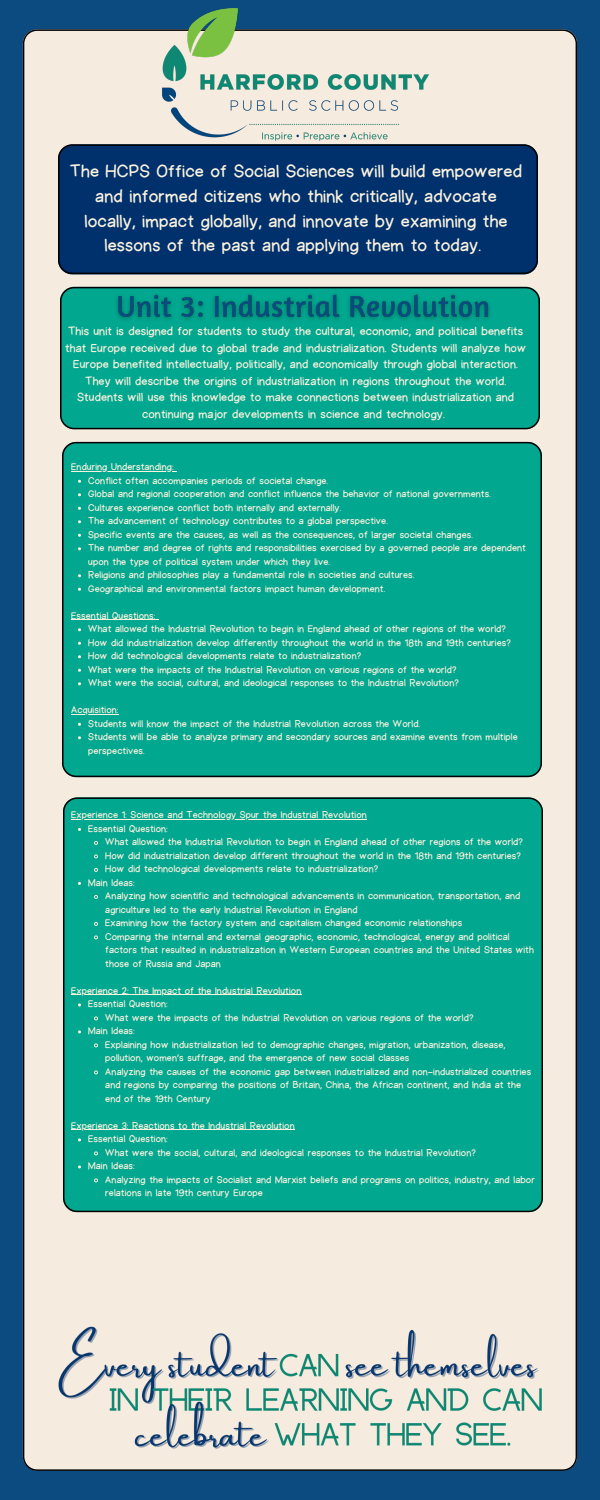
<style>
.page{position:relative;width:600px;height:1500px;background:#0b4b7f}
.page>*{position:absolute;margin:0;border:0;box-sizing:border-box;transform-origin:0 0}
.t1{font:18px/24.8px "Halley";letter-spacing:.01em;color:#fbf2df;text-align:center}
.t2{font:12px/16.5px "Halley";letter-spacing:.01em;color:#fbf2df;text-align:center}
.t3{font:10px/13.5px "Halley";letter-spacing:.01em;color:#fbf2df}
</style>
<div class="page">
<div style="left:23px;top:29px;width:554px;height:1442px;background:#f6ebdf"></div>
<div style="left:60px;top:287px;width:480px;height:142px;background:#02a78f"></div>
<div style="left:58px;top:144px;width:480px;height:130px;background:#00316c"></div>
<img style="left:110px;top:288px;width:386px;height:38px">
<div style="left:62px;top:442px;width:480px;height:335px;background:#02a78f"></div>
<div style="left:63px;top:797px;width:480px;height:415px;background:#02a78f"></div>
<hr style="left:71px;top:471px;width:103px;height:1px;background:#fbf2df">
<hr style="left:71px;top:619px;width:85px;height:1px;background:#fbf2df">
<hr style="left:71px;top:714px;width:48px;height:1px;background:#fbf2df">
<svg style="left:94px;top:840px;width:4px;height:5px"></svg>
<svg style="left:94px;top:854px;width:4px;height:5px"></svg>
<svg style="left:94px;top:867px;width:4px;height:5px"></svg>
<svg style="left:94px;top:894px;width:4px;height:5px"></svg>
<svg style="left:94px;top:921px;width:4px;height:5px"></svg>
<svg style="left:94px;top:935px;width:4px;height:5px"></svg>
<svg style="left:94px;top:1016px;width:4px;height:5px"></svg>
<svg style="left:94px;top:1043px;width:4px;height:5px"></svg>
<svg style="left:94px;top:1070px;width:4px;height:5px"></svg>
<svg style="left:94px;top:1151px;width:4px;height:5px"></svg>
<svg style="left:94px;top:1178px;width:4px;height:5px"></svg>
<hr style="left:71px;top:819px;width:296px;height:1px;background:#fbf2df">
<hr style="left:71px;top:994px;width:230px;height:1px;background:#fbf2df">
<hr style="left:71px;top:1129px;width:224px;height:1px;background:#fbf2df">
<img style="left:153px;top:8px;width:285px;height:148px">
<img style="left:54px;top:1316px;width:491px;height:153px">
<p class="t1" style="left:70px;top:159px;width:454px">The HCPS Office of Social Sciences will build empowered and informed citizens who think critically, advocate locally, impact globally, and innovate by examining the lessons of the past and applying them to today.</p>
<p class="t2" style="left:65px;top:323px;width:462px">This unit is designed for students to study the cultural, economic, and political benefits that Europe received due to global trade and industrialization. Students will analyze how Europe benefited intellectually, politically, and economically through global interaction.<br>They will describe the origins of industrialization in regions throughout the world.<br>Students will use this knowledge to make connections between industrialization and continuing major developments in science and technology.</p>
<p class="t3" style="left:71px;top:460px;width:104px">Enduring Understanding:</p>
<p class="t3" style="left:88px;top:474px;width:241px">Conflict often accompanies periods of societal change.</p>
<p class="t3" style="left:88px;top:487px;width:404px">Global and regional cooperation and conflict influence the behavior of national governments.</p>
<p class="t3" style="left:88px;top:501px;width:254px">Cultures experience conflict both internally and externally.</p>
<p class="t3" style="left:88px;top:514px;width:301px">The advancement of technology contributes to a global perspective.</p>
<p class="t3" style="left:88px;top:528px;width:386px">Specific events are the causes, as well as the consequences, of larger societal changes.</p>
<p class="t3" style="left:88px;top:541px;width:439px">The number and degree of rights and responsibilities exercised by a governed people are dependent upon the type of political system under which they live.</p>
<p class="t3" style="left:88px;top:568px;width:328px">Religions and philosophies play a fundamental role in societies and cultures.</p>
<p class="t3" style="left:88px;top:582px;width:298px">Geographical and environmental factors impact human development.</p>
<p class="t3" style="left:88px;top:622px;width:419px">What allowed the Industrial Revolution to begin in England ahead of other regions of the world?</p>
<p class="t3" style="left:88px;top:636px;width:424px">How did industrialization develop differently throughout the world in the 18th and 19th centuries?</p>
<p class="t3" style="left:88px;top:649px;width:274px">How did technological developments relate to industrialization?</p>
<p class="t3" style="left:88px;top:663px;width:370px">What were the impacts of the Industrial Revolution on various regions of the world?</p>
<p class="t3" style="left:88px;top:676px;width:372px">What were the social, cultural, and ideological responses to the Industrial Revolution?</p>
<p class="t3" style="left:88px;top:717px;width:333px">Students will know the impact of the Industrial Revolution across the World.</p>
<p class="t3" style="left:88px;top:730px;width:431px">Students will be able to analyze primary and secondary sources and examine events from multiple perspectives.</p>
<p class="t3" style="left:71px;top:609px;width:86px">Essential Questions:</p>
<p class="t3" style="left:71px;top:703px;width:49px">Acquisition:</p>
<p class="t3" style="left:71px;top:808px;width:297px">Experience 1: Science and Technology Spur the Industrial Revolution</p>
<p class="t3" style="left:88px;top:822px;width:81px">Essential Question:</p>
<p class="t3" style="left:105px;top:835px;width:419px">What allowed the Industrial Revolution to begin in England ahead of other regions of the world?</p>
<p class="t3" style="left:105px;top:849px;width:417px">How did industrialization develop different throughout the world in the 18th and 19th centuries?</p>
<p class="t3" style="left:105px;top:862px;width:274px">How did technological developments relate to industrialization?</p>
<p class="t3" style="left:88px;top:876px;width:48px">Main Ideas:</p>
<p class="t3" style="left:105px;top:889px;width:417px">Analyzing how scientific and technological advancements in communication, transportation, and agriculture led to the early Industrial Revolution in England</p>
<p class="t3" style="left:105px;top:916px;width:359px">Examining how the factory system and capitalism changed economic relationships</p>
<p class="t3" style="left:105px;top:930px;width:430px">Comparing the internal and external geographic, economic, technological, energy and political factors that resulted in industrialization in Western European countries and the United States with those of Russia and Japan</p>
<p class="t3" style="left:88px;top:997px;width:81px">Essential Question:</p>
<p class="t3" style="left:105px;top:1011px;width:370px">What were the impacts of the Industrial Revolution on various regions of the world?</p>
<p class="t3" style="left:88px;top:1024px;width:48px">Main Ideas:</p>
<p class="t3" style="left:105px;top:1038px;width:402px">Explaining how industrialization led to demographic changes, migration, urbanization, disease, pollution, women’s suffrage, and the emergence of new social classes</p>
<p class="t3" style="left:105px;top:1065px;width:427px">Analyzing the causes of the economic gap between industrialized and non-industrialized countries and regions by comparing the positions of Britain, China, the African continent, and India at the end of the 19th Century</p>
<p class="t3" style="left:88px;top:1132px;width:81px">Essential Question:</p>
<p class="t3" style="left:105px;top:1146px;width:372px">What were the social, cultural, and ideological responses to the Industrial Revolution?</p>
<p class="t3" style="left:88px;top:1159px;width:48px">Main Ideas:</p>
<p class="t3" style="left:105px;top:1173px;width:431px">Analyzing the impacts of Socialist and Marxist beliefs and programs on politics, industry, and labor relations in late 19th century Europe</p>
<p class="t3" style="left:71px;top:984px;width:232px">Experience 2: The Impact of the Industrial Revolution</p>
<p class="t3" style="left:71px;top:1119px;width:225px">Experience 3: Reactions to the Industrial Revolution</p>
</div>
